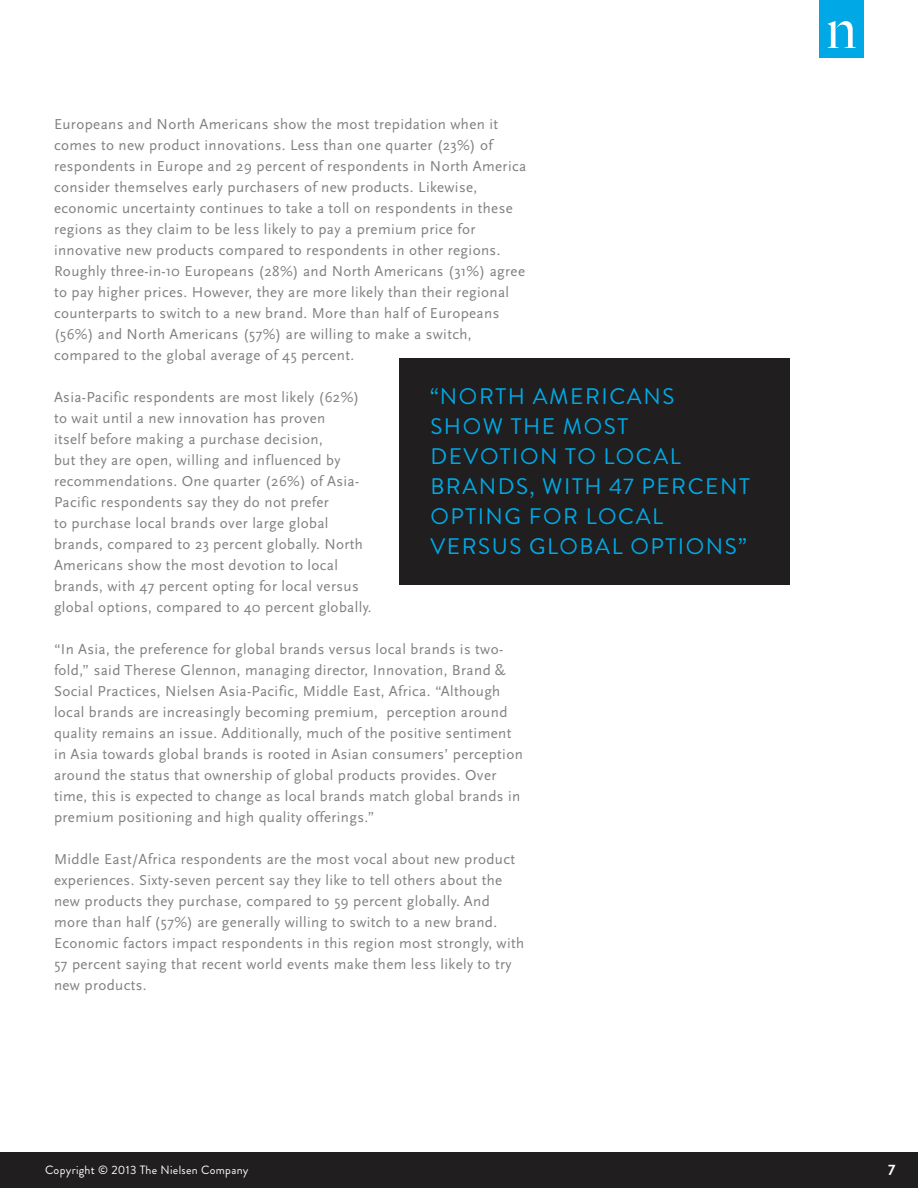
<style>
.page{position:relative;width:918px;height:1188px;background:#fff}
.page>*{position:absolute;margin:0;border:0;box-sizing:border-box;transform-origin:0 0}
.t1{font:22.5px/30px "Brandon Grotesque";letter-spacing:.07em;color:#00a9e6}
.t2{font:15px/21px "Scala Sans OT";letter-spacing:.025em;color:#807f83}
.t3{font:700 15px "Brandon Grotesque";color:#fff}
.t4{font:12px "Brandon Grotesque";letter-spacing:.025em;color:#fff}
</style>
<div class="page">
<div style="left:0;top:1152px;width:918px;height:36px;background:#201e1e"></div>
<div style="left:820px;top:0;width:44px;height:57px;background:#00a9e6"></div>
<svg style="left:828px;top:21px;width:28px;height:27px"></svg>
<div style="left:400px;top:358px;width:390px;height:227px;background:#201e1e"></div>
<p class="t2" style="left:54px;top:114px;width:474px">Europeans and North Americans show the most trepidation when it comes to new product innovations. Less than one quarter (23%) of respondents in Europe and 29 percent of respondents in North America consider themselves early purchasers of new products. Likewise, economic uncertainty continues to take a toll on respondents in these regions as they claim to be less likely to pay a premium price for innovative new products compared to respondents in other regions.<br>Roughly three-in-10 Europeans (28%) and North Americans (31%) agree to pay higher prices. However, they are more likely than their regional counterparts to switch to a new brand. More than half of Europeans (56%) and North Americans (57%) are willing to make a switch, compared to the global average of 45 percent.</p>
<p class="t2" style="left:54px;top:387px;width:319px">Asia-Pacific respondents are most likely (62%) to wait until a new innovation has proven<br>itself before making a purchase decision,<br>but they are open, willing and influenced by recommendations. One quarter (26%) of Asia-Pacific respondents say they do not prefer<br>to purchase local brands over large global brands, compared to 23 percent globally. North Americans show the most devotion to local brands, with 47 percent opting for local versus global options, compared to 40 percent globally.</p>
<p class="t2" style="left:54px;top:639px;width:470px">“In Asia, the preference for global brands versus local brands is two&shy;fold,” said Therese Glennon, managing director, Innovation, Brand &amp; Social Practices, Nielsen Asia-Pacific, Middle East, Africa. “Although local brands are increasingly becoming premium, perception around quality remains an issue. Additionally, much of the positive sentiment in Asia towards global brands is rooted in Asian consumers’ perception around the status that ownership of global products provides. Over time, this is expected to change as local brands match global brands in premium positioning and high quality offerings.”</p>
<p class="t2" style="left:54px;top:849px;width:472px">Middle East/Africa respondents are the most vocal about new product experiences. Sixty-seven percent say they like to tell others about the new products they purchase, compared to 59 percent globally. And more than half (57%) are generally willing to switch to a new brand.<br>Economic factors impact respondents in this region most strongly, with 57 percent saying that recent world events make them less likely to try new products.</p>
<h1 class="t1" style="left:430px;top:381px;width:321px">“NORTH AMERICANS<br>SHOW THE MOST<br>DEVOTION TO LOCAL<br>BRANDS, WITH 47 PERCENT<br>OPTING FOR LOCAL<br>VERSUS GLOBAL OPTIONS”</h1>
<p class="t4" style="left:45px;top:1163px;width:205px">Copyright © 2013 The Nielsen Company</p>
<p class="t3" style="left:888px;top:1161px;width:9px">7</p>
</div>
